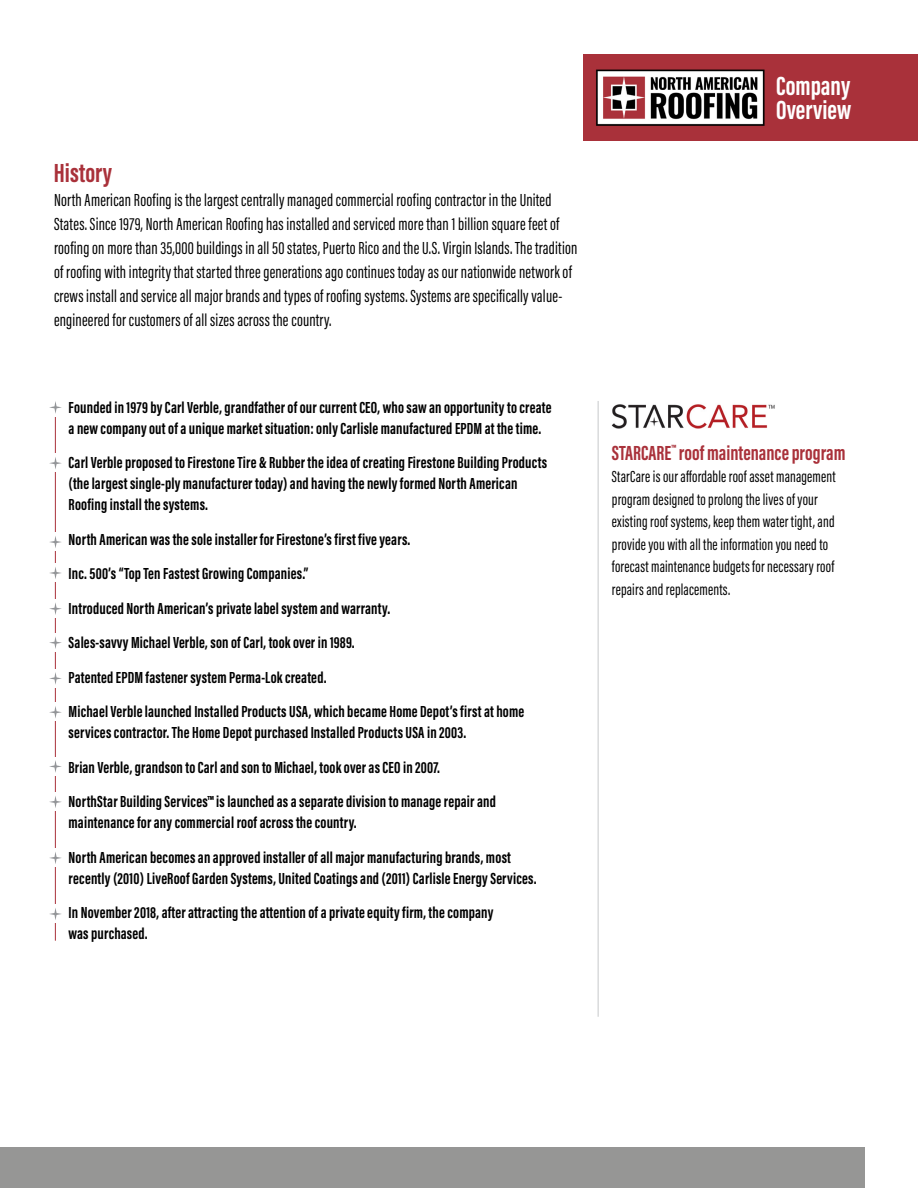
<style>
.page{position:relative;width:918px;height:1188px;background:#fff}
.page>*{position:absolute;margin:0;border:0;box-sizing:border-box;transform-origin:0 0}
.t1{font:700 27px/24px "Acumin Pro Extra Cond";color:#fff}
.t2{font:700 27px "Acumin Pro Extra Cond";color:#a9313a}
.t3{font:700 21px "Acumin Pro Extra Cond";color:#a9313a}
.t4{font:18px/24px "Acumin Pro Extra Cond";letter-spacing:.01em;color:#000}
.t5{font:700 16.5px/34.5px "Acumin Pro Extra Cond";letter-spacing:.01em;color:#000}
.t6{font:16.5px/22.5px "Acumin Pro Extra Cond";letter-spacing:.01em;color:#000}
</style>
<div class="page">
<div style="left:584px;top:54px;width:334px;height:86px;background:#a9313a"></div>
<img style="left:583px;top:64px;width:182px;height:64px">
<hr style="left:55px;top:407px;width:1px;height:534px;background:#a9313a">
<div style="left:47px;top:398px;width:17px;height:18px;background:#fff"></div>
<svg style="left:49px;top:401px;width:13px;height:13px"></svg>
<div style="left:47px;top:454px;width:17px;height:18px;background:#fff"></div>
<svg style="left:49px;top:457px;width:13px;height:12px"></svg>
<div style="left:47px;top:533px;width:17px;height:18px;background:#fff"></div>
<svg style="left:49px;top:536px;width:13px;height:12px"></svg>
<div style="left:47px;top:564px;width:17px;height:18px;background:#fff"></div>
<svg style="left:49px;top:567px;width:12px;height:12px"></svg>
<div style="left:47px;top:599px;width:17px;height:19px;background:#fff"></div>
<svg style="left:49px;top:602px;width:13px;height:13px"></svg>
<div style="left:47px;top:633px;width:17px;height:19px;background:#fff"></div>
<svg style="left:49px;top:636px;width:13px;height:13px"></svg>
<div style="left:47px;top:669px;width:17px;height:18px;background:#fff"></div>
<svg style="left:49px;top:672px;width:13px;height:13px"></svg>
<div style="left:47px;top:703px;width:17px;height:18px;background:#fff"></div>
<svg style="left:49px;top:706px;width:13px;height:12px"></svg>
<div style="left:47px;top:757px;width:17px;height:18px;background:#fff"></div>
<svg style="left:49px;top:760px;width:13px;height:13px"></svg>
<div style="left:47px;top:793px;width:17px;height:18px;background:#fff"></div>
<svg style="left:49px;top:796px;width:13px;height:12px"></svg>
<div style="left:47px;top:849px;width:17px;height:18px;background:#fff"></div>
<svg style="left:49px;top:852px;width:13px;height:12px"></svg>
<div style="left:47px;top:905px;width:17px;height:18px;background:#fff"></div>
<svg style="left:49px;top:908px;width:13px;height:12px"></svg>
<div style="left:0;top:1148px;width:864px;height:40px;background:#969695"></div>
<hr style="left:598px;top:401px;width:1px;height:616px;background:#c7c8ca">
<img style="left:611px;top:404px;width:164px;height:25px">
<h1 class="t2" style="left:54px;top:156px;width:60px">History</h1>
<p class="t4" style="left:54px;top:188px;width:525px">North American Roofing is the largest centrally managed commercial roofing contractor in the United States. Since 1979, North American Roofing has installed and serviced more than 1 billion square feet of roofing on more than 35,000 buildings in all 50 states, Puerto Rico and the U.S. Virgin Islands. The tradition of roofing with integrity that started three generations ago continues today as our nationwide network of crews install and service all major brands and types of roofing systems. Systems are specifically value&shy;engineered for customers of all sizes across the country.</p>
<p class="t5" style="left:69px;top:397px;width:484px;line-height:21px">Founded in 1979 by Carl Verble, grandfather of our current CEO, who saw an opportunity to create a new company out of a unique market situation: only Carlisle manufactured EPDM at the time.</p>
<p class="t5" style="left:69px;top:452px;width:480px;line-height:21px">Carl Verble proposed to Firestone Tire &amp; Rubber the idea of creating Firestone Building Products (the largest single-ply manufacturer today) and having the newly formed North American<br>Roofing install the systems.</p>
<p class="t5" style="left:69px;top:522px;width:457px">North American was the sole installer for Firestone’s first five years.<br>Inc. 500’s “Top Ten Fastest Growing Companies.”<br>Introduced North American’s private label system and warranty.<br>Sales-savvy Michael Verble, son of Carl, took over in 1989.<br>Patented EPDM fastener system Perma-Lok created.<br>Michael Verble launched Installed Products USA, which became Home Depot’s first at home</p>
<p class="t5" style="left:69px;top:715px;width:429px">services contractor. The Home Depot purchased Installed Products USA in 2003.<br>Brian Verble, grandson to Carl and son to Michael, took over as CEO in 2007.<br>NorthStar Building Services™ is launched as a separate division to manage repair and</p>
<p class="t5" style="left:69px;top:805px;width:444px">maintenance for any commercial roof across the country.<br>North American becomes an approved installer of all major manufacturing brands, most</p>
<p class="t5" style="left:69px;top:861px;width:470px">recently (2010) LiveRoof Garden Systems, United Coatings and (2011) Carlisle Energy Services.<br>In November 2018, after attracting the attention of a private equity firm, the company</p>
<p class="t5" style="left:69px;top:916px;width:81px">was purchased.</p>
<h1 class="t1" style="left:776px;top:74px;width:77px">Company<br>Overview</h1>
<p class="t3" style="left:612px;top:440px;width:235px">STARCARE<sup>™</sup> roof maintenance program</p>
<p class="t6" style="left:612px;top:465px;width:225px">StarCare is our affordable roof asset management program designed to prolong the lives of your existing roof systems, keep them water tight, and provide you with all the information you need to forecast maintenance budgets for necessary roof repairs and replacements.</p>
</div>
